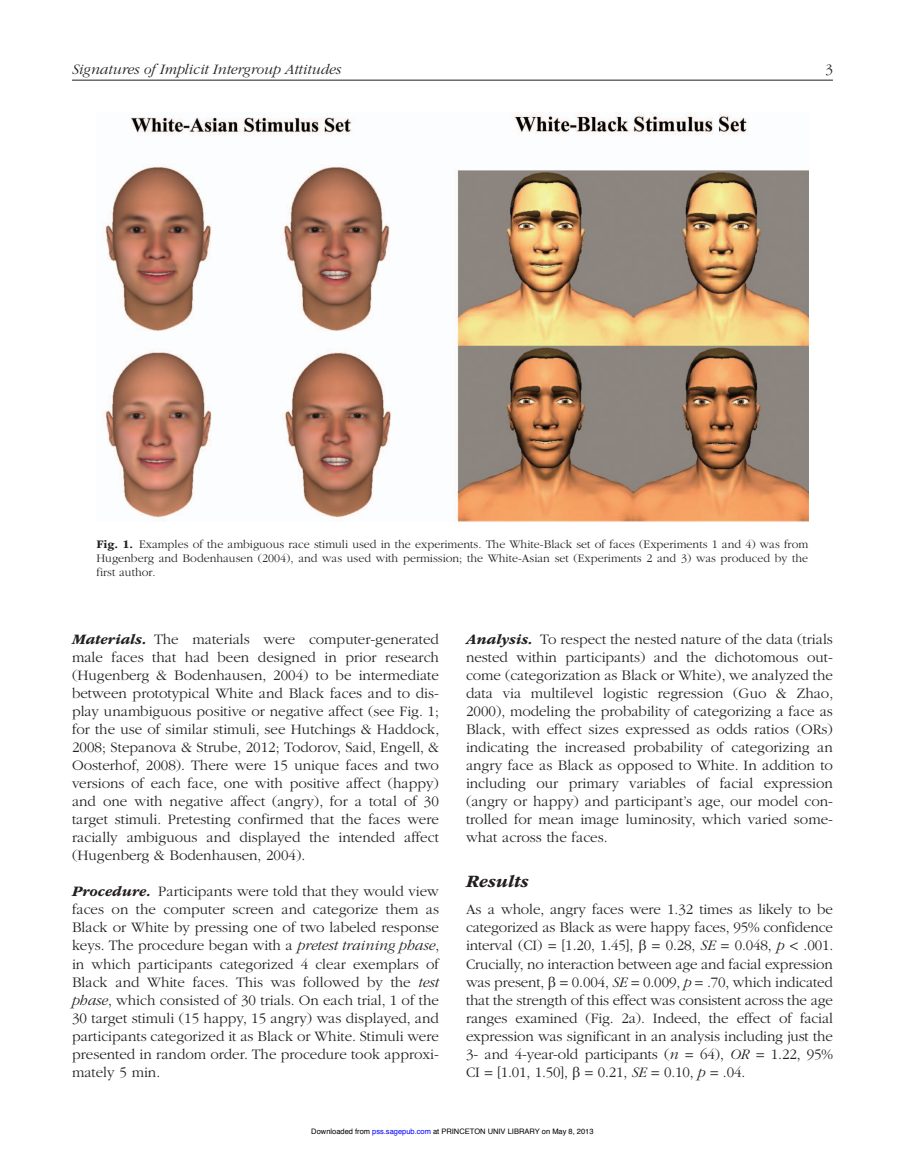
<style>
.page{position:relative;width:905px;height:1175px;background:#fff}
.page>*{position:absolute;margin:0;border:0;box-sizing:border-box;transform-origin:0 0}
.t1{font:italic 700 18px "ITC Garamond Std";color:#231f20}
.t2{font:300 15px/18px "ITC Garamond Std";color:#231f20;text-align:justify}
.t3{font:italic 300 15px "ITC Garamond Std";color:#231f20}
.t4{font:300 12px/14.2px "ITC Garamond Std";color:#231f20;text-align:justify}
.t5{font:7.5px "Helvetica";color:#000}
.s1{font-weight:700}
.s2{font-weight:700;font-style:italic}
.s3{font-style:italic}
.s4{color:#00f}
</style>
<div class="page">
<hr style="left:72px;top:80px;width:760px;height:1px;background:#231f20">
<img style="left:103px;top:112px;width:705px;height:409px">
<p class="t3" style="left:72px;top:61px;width:271px">Signatures of Implicit Intergroup Attitudes</p>
<p class="t2" style="left:825px;top:60px;width:9px">3</p>
<p class="t4" style="left:96px;top:537px;width:713px"><span class="s1">Fig. 1.</span> Examples of the ambiguous race stimuli used in the experiments. The White-Black set of faces (Experiments 1 and 4) was from Hugenberg and Bodenhausen (2004), and was used with permission; the White-Asian set (Experiments 2 and 3) was produced by the first author.</p>
<p class="t2" style="left:72px;top:631px;width:369px"><span class="s2">Materials.</span> The materials were computer-generated male faces that had been designed in prior research (Hugenberg &amp; Bodenhausen, 2004) to be intermediate between prototypical White and Black faces and to dis&shy;play unambiguous positive or negative affect (see Fig. 1; for the use of similar stimuli, see Hutchings &amp; Haddock, 2008; Stepanova &amp; Strube, 2012; Todorov, Said, Engell, &amp; Oosterhof, 2008). There were 15 unique faces and two versions of each face, one with positive affect (happy) and one with negative affect (angry), for a total of 30 target stimuli. Pretesting confirmed that the faces were racially ambiguous and displayed the intended affect (Hugenberg &amp; Bodenhausen, 2004).</p>
<p class="t2" style="left:72px;top:883px;width:369px"><span class="s2">Procedure.</span> Participants were told that they would view faces on the computer screen and categorize them as Black or White by pressing one of two labeled response keys. The procedure began with a <span class="s3">pretest training phase</span>, in which participants categorized 4 clear exemplars of Black and White faces. This was followed by the <span class="s3">test phase</span>, which consisted of 30 trials. On each trial, 1 of the 30 target stimuli (15 happy, 15 angry) was displayed, and participants categorized it as Black or White. Stimuli were presented in random order. The procedure took approxi&shy;mately 5 min.</p>
<p class="t2" style="left:466px;top:631px;width:369px"><span class="s2">Analysis.</span> To respect the nested nature of the data (trials nested within participants) and the dichotomous out&shy;come (categorization as Black or White), we analyzed the data via multilevel logistic regression (Guo &amp; Zhao, 2000), modeling the probability of categorizing a face as Black, with effect sizes expressed as odds ratios (ORs) indicating the increased probability of categorizing an angry face as Black as opposed to White. In addition to including our primary variables of facial expression (angry or happy) and participant’s age, our model con&shy;trolled for mean image luminosity, which varied some&shy;what across the faces.</p>
<p class="t1" style="left:466px;top:871px;width:64px">Results</p>
<p class="t2" style="left:466px;top:901px;width:369px">As a whole, angry faces were 1.32 times as likely to be categorized as Black as were happy faces, 95% confidence interval (CI) = [1.20, 1.45], = 0.28, <span class="s3">SE</span> = 0.048, <span class="s3">p</span> &lt; .001.<br>Crucially, no interaction between age and facial expression was present, = 0.004, <span class="s3">SE</span> = 0.009, <span class="s3">p</span> = .70, which indicated that the strength of this effect was consistent across the age ranges examined (Fig. 2a). Indeed, the effect of facial expression was significant in an analysis including just the 3- and 4-year-old participants (<span class="s3">n</span> = 64), <span class="s3">OR</span> = 1.22, 95% CI = [1.01, 1.50], = 0.21, <span class="s3">SE</span> = 0.10, <span class="s3">p</span> = .04.</p>
<p class="t5" style="left:311px;top:1128px;width:284px">Downloaded from <span class="s4">pss.sagepub.com</span> at PRINCETON UNIV LIBRARY on May 8, 2013</p>
</div>
